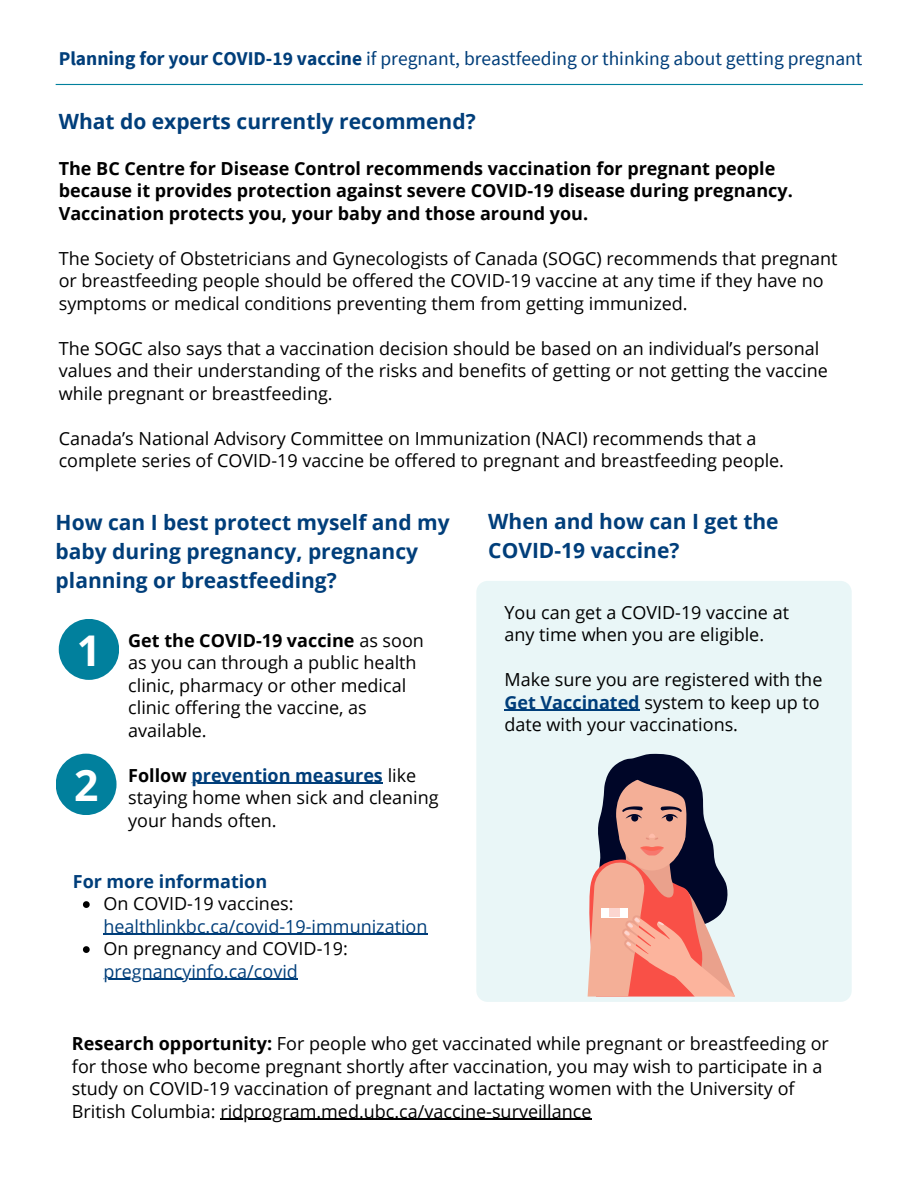
<style>
.page{position:relative;width:918px;height:1188px;background:#fff}
.page>*{position:absolute;margin:0;border:0;box-sizing:border-box;transform-origin:0 0}
.t1{font:700 42.75px "Open Sans";color:#fff}
.t2{font:700 42.3px "Open Sans";color:#fff}
.t3{font:700 21px/29.2px "Open Sans";color:#003e7a}
.t4{font:19.5px "Source Sans Pro";color:#003e7a}
.t5{font:18px/22.5px "Open Sans";color:#000}
.t6{font:700 18px/22.5px "Open Sans";color:#000}
.t7{font:18px/22.5px "Open Sans";color:#003e7a}
.t8{font:700 18px "Open Sans";color:#003e7a}
.s1{font-weight:700}
.s2{font-weight:700;color:#003e7a}
.s3{color:#000}
.s4{color:#003e7a}
</style>
<div class="page">
<div style="left:476px;top:581px;width:376px;height:421px;background:#e9f6f7"></div>
<hr style="left:56px;top:84px;width:807px;height:1px;background:#01809d">
<div style="left:59px;top:619px;width:60px;height:61px;background:#01809d;border-radius:50%"></div>
<div style="left:56px;top:754px;width:61px;height:61px;background:#01809d;border-radius:50%"></div>
<hr style="left:505px;top:710px;width:135px;height:1px;background:#003e7a">
<svg style="left:588px;top:754px;width:147px;height:243px;background:#ba8a87"></svg>
<div style="left:602px;top:908px;width:26px;height:10px;background:#fff"></div>
<div style="left:610px;top:909px;width:10px;height:8px;background:#fcd6d0"></div>
<hr style="left:220px;top:1119px;width:372px;height:1px;background:#000">
<svg style="left:83px;top:901px;width:7px;height:7px"></svg>
<hr style="left:103px;top:934px;width:325px;height:1px;background:#003e7a">
<svg style="left:83px;top:946px;width:7px;height:7px"></svg>
<hr style="left:103px;top:979px;width:195px;height:1px;background:#003e7a">
<hr style="left:191px;top:783px;width:192px;height:1px;background:#003e7a">
<p class="t4" style="left:59px;top:46px;width:805px"><span class="s1">Planning for your COVID-19 vaccine</span> if pregnant, breastfeeding or thinking about getting pregnant</p>
<p class="t3" style="left:59px;top:106px;width:418px">What do experts currently recommend?</p>
<p class="t6" style="left:59px;top:157px;width:736px">The BC Centre for Disease Control recommends vaccination for pregnant people because it provides protection against severe COVID-19 disease during pregnancy.<br>Vaccination protects you, your baby and those around you.</p>
<p class="t5" style="left:59px;top:247px;width:780px">The Society of Obstetricians and Gynecologists of Canada (SOGC) recommends that pregnant or breastfeeding people should be offered the COVID-19 vaccine at any time if they have no symptoms or medical conditions preventing them from getting immunized.</p>
<p class="t5" style="left:59px;top:337px;width:771px">The SOGC also says that a vaccination decision should be based on an individual’s personal values and their understanding of the risks and benefits of getting or not getting the vaccine while pregnant or breastfeeding.</p>
<p class="t5" style="left:59px;top:427px;width:727px">Canada’s National Advisory Committee on Immunization (NACI) recommends that a complete series of COVID-19 vaccine be offered to pregnant and breastfeeding people.</p>
<p class="t3" style="left:56px;top:507px;width:396px">How can I best protect myself and my baby during pregnancy, pregnancy planning or breastfeeding?</p>
<p class="t2" style="left:77px;top:620px;width:26px">1</p>
<p class="t1" style="left:74px;top:755px;width:26px">2</p>
<p class="t5" style="left:128px;top:628px;width:297px"><span class="s1">Get the COVID-19 vaccine</span> as soon as you can through a public health clinic, pharmacy or other medical clinic offering the vaccine, as available.</p>
<p class="t5" style="left:128px;top:763px;width:312px"><span class="s1">Follow</span> <span class="s2">prevention measures</span> like staying home when sick and cleaning your hands often.</p>
<p class="t8" style="left:73px;top:868px;width:196px">For more information</p>
<p class="t7" style="left:103px;top:892px;width:326px"><span class="s3">On COVID-19 vaccines: </span>healthlinkbc.ca/covid-19-immunization</p>
<p class="t5" style="left:103px;top:937px;width:246px">On pregnancy and COVID-19: <span class="s4">pregnancyinfo.ca/covid</span></p>
<p class="t3" style="left:488px;top:506px;width:292px">When and how can I get the<br>COVID-19 vaccine?</p>
<p class="t5" style="left:505px;top:600px;width:286px">You can get a COVID-19 vaccine at any time when you are eligible.</p>
<p class="t5" style="left:505px;top:668px;width:319px">Make sure you are registered with the<br><span class="s2">Get Vaccinated</span> system to keep up to date with your vaccinations.</p>
<p class="t5" style="left:72px;top:1032px;width:758px"><span class="s1">Research opportunity:</span> For people who get vaccinated while pregnant or breastfeeding or for those who become pregnant shortly after vaccination, you may wish to participate in a study on COVID-19 vaccination of pregnant and lactating women with the University of British Columbia: ridprogram.med.ubc.ca/vaccine-surveillance</p>
</div>
